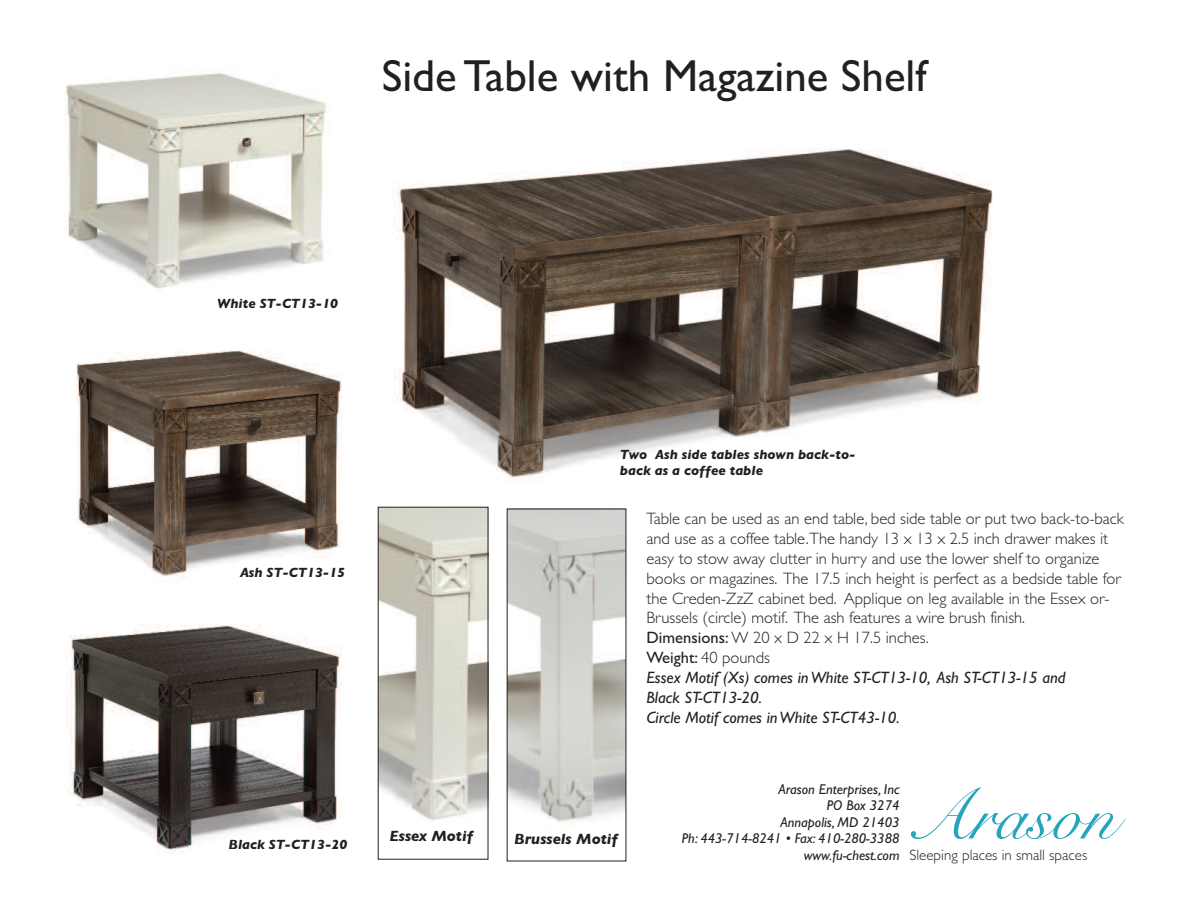
<style>
.page{position:relative;width:1188px;height:918px;background:#fff}
.page>*{position:absolute;margin:0;border:0;box-sizing:border-box;transform-origin:0 0}
.t1{font:72px "Snell Roundhand";color:#26a4bc}
.t2{font:45px "Gill Sans";color:#231f20}
.t3{font:300 16.5px/20px "Gill Sans";color:#231f20}
.t4{font:300 15px "Gill Sans";color:#231f20}
.t5{font:italic 700 15px "Gill Sans";color:#231f20}
.t6{font:italic 14.25px/16.5px "Gill Sans";color:#231f20;text-align:right}
.t7{font:italic 700 13.5px/16.2px "Gill Sans";color:#231f20}
.s1{font-weight:400}
.s2{font-weight:400;font-style:italic}
</style>
<div class="page">
<img style="left:65px;top:73px;width:261px;height:217px">
<img style="left:76px;top:350px;width:266px;height:233px">
<img style="left:65px;top:624px;width:277px;height:229px">
<img style="left:392px;top:148px;width:601px;height:333px">
<img style="left:380px;top:509px;width:106px;height:312px">
<div style="left:378px;top:507px;width:110px;height:352px;border:1px solid #231f20"></div>
<img style="left:509px;top:511px;width:115px;height:311px">
<h2 class="t2" style="left:382px;top:49px;width:546px">Side Table with Magazine Shelf</h2>
<p class="t7" style="left:217px;top:296px;width:123px">White ST-CT13-10</p>
<p class="t7" style="left:240px;top:564px;width:107px">Ash ST-CT13-15</p>
<p class="t7" style="left:229px;top:836px;width:120px">Black ST-CT13-20</p>
<p class="t7" style="left:620px;top:446px;width:237px">Two Ash side tables shown back-to&shy;back as a coffee table</p>
<p class="t5" style="left:390px;top:827px;width:85px">Essex Motif</p>
<p class="t5" style="left:514px;top:830px;width:105px">Brussels Motif</p>
<p class="t3" style="left:647px;top:509px;width:479px">Table can be used as an end table, bed side table or put two back-to-back and use as a coffee table.The handy 13 x 13 x 2.5 inch drawer makes it easy to stow away clutter in hurry and use the lower shelf to organize books or magazines. The 17.5 inch height is perfect as a bedside table for the Creden-ZzZ cabinet bed. Applique on leg available in the Essex or-Brussels (circle) motif. The ash features a wire brush finish.<br><span class="s1">Dimensions:</span> W 20 x D 22 x H 17.5 inches.<br><span class="s1">Weight:</span> 40 pounds<br><span class="s2">Essex Motif (Xs) comes inWhite ST-CT13-10, Ash ST-CT13-15 and<br>Black ST-CT13-20.<br>Circle Motif comes inWhite ST-CT43-10.</span></p>
<p class="t6" style="left:682px;top:781px;width:219px">Arason Enterprises, Inc<br>PO Box 3274<br>Annapolis, MD 21403<br>Ph: 443-714-8241 • Fax: 410-280-3388 www.fu-chest.com</p>
<h1 class="t1" style="left:905px;top:774px;width:213px">Arason</h1>
<p class="t4" style="left:909px;top:846px;width:179px">Sleeping places in small spaces</p>
</div>
